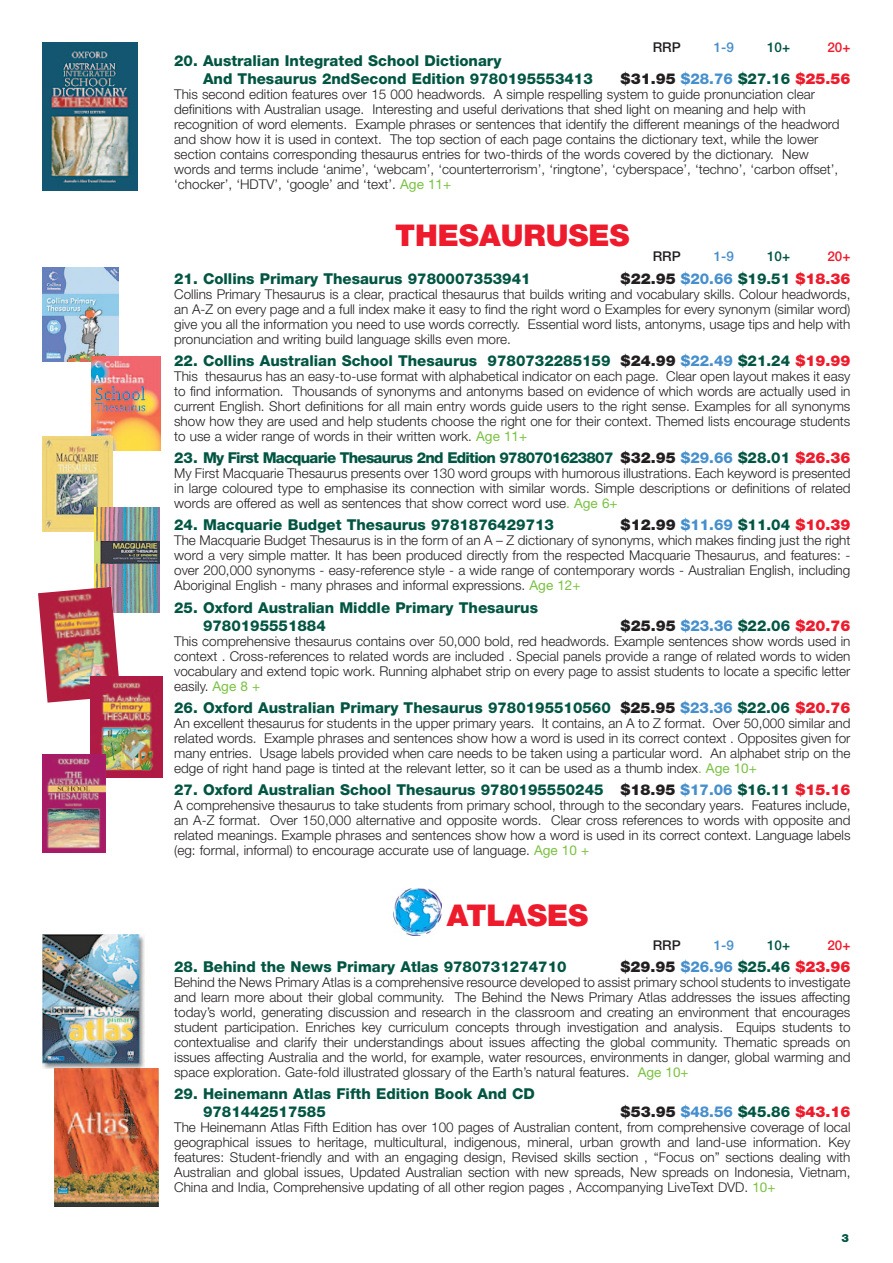
<style>
.page{position:relative;width:893px;height:1263px;background:#fff}
.page>*{position:absolute;margin:0;border:0;box-sizing:border-box;transform-origin:0 0}
.t1{font:900 30px "Helvetica Neue LT Std";color:#ee1b2c}
.t2{font:800 15px/18px "Helvetica Neue LT Std";color:#005542}
.t3{font:900 15px "Helvetica Neue LT Std";color:#231f20}
.t4{font:800 15px "Helvetica Neue LT Std";letter-spacing:-.05em;color:#005542}
.t5{font:300 13.5px/15px "Helvetica Neue LT Std";color:#231f20;text-align:justify}
.t6{font:500 13.5px "Helvetica Neue LT Std";color:#231f20}
.t7{font:500 13.5px "Helvetica Neue LT Std";color:#468fcc}
.t8{font:500 13.5px "Helvetica Neue LT Std";color:#005542}
.t9{font:500 13.5px "Helvetica Neue LT Std";color:#ee1b2c}
.t10{font:900 11.25px "Helvetica Neue LT Std";color:#005542}
.s1{font-weight:800;color:#468fcc}
.s2{font-weight:800;color:#005542}
.s3{color:#ee1b2c}
.s4{font-weight:400;color:#7bc142}
.s5{font-weight:900;color:#231f20}
.s6{color:#468fcc}
.s7{font-weight:900;color:#ee1b2c}
</style>
<div class="page">
<img style="left:394px;top:889px;width:47px;height:46px">
<img style="left:43px;top:43px;width:94px;height:148px">
<img style="left:43px;top:268px;width:76px;height:94px">
<img style="left:91px;top:356px;width:70px;height:94px">
<img style="left:43px;top:437px;width:69px;height:94px">
<img style="left:95px;top:508px;width:64px;height:104px">
<img style="left:38px;top:587px;width:82px;height:116px">
<img style="left:90px;top:676px;width:73px;height:101px">
<div style="left:43px;top:754px;width:62px;height:101px;background:linear-gradient(to right,#a81b66,#a81b66)"></div>
<img style="left:43px;top:754px;width:62px;height:98px">
<img style="left:43px;top:934px;width:102px;height:135px">
<img style="left:54px;top:1068px;width:105px;height:138px">
<p class="t6" style="left:653px;top:39px;width:30px">RRP</p>
<p class="t7" style="left:714px;top:39px;width:22px">1-9</p>
<p class="t8" style="left:767px;top:39px;width:25px">10+</p>
<p class="t9" style="left:827px;top:39px;width:25px">20+</p>
<p class="t2" style="left:203px;top:52px;width:391px;text-indent:-29px">20. Australian Integrated School Dictionary<br>And Thesaurus 2ndSecond Edition 9780195553413</p>
<p class="t3" style="left:621px;top:70px;width:231px">$31.95 <span class="s1">$28.76</span> <span class="s2">$27.16</span> <span class="s3">$25.56</span></p>
<p class="t5" style="left:174px;top:86px;width:667px;text-align:left">This second edition features over 15 000 headwords. A simple respelling system to guide pronunciation clear definitions with Australian usage. Interesting and useful derivations that shed light on meaning and help with recognition of word elements. Example phrases or sentences that identify the different meanings of the headword and show how it is used in context. The top section of each page contains the dictionary text, while the lower section contains corresponding thesaurus entries for two-thirds of the words covered by the dictionary. New words and terms include ‘anime’, ‘webcam’, ‘counterterrorism’, ‘ringtone’, ‘cyberspace’, ‘techno’, ‘carbon offset’, ‘chocker’, ‘HDTV’, ‘google’ and ‘text’. <span class="s4">Age 11+</span></p>
<h1 class="t1" style="left:395px;top:218px;width:65px">THESA</h1>
<h1 class="t1" style="left:501px;top:218px;width:89px">URUSES</h1>
<p class="t6" style="left:653px;top:248px;width:30px">RRP</p>
<p class="t7" style="left:714px;top:248px;width:22px">1-9</p>
<p class="t8" style="left:767px;top:248px;width:25px">10+</p>
<p class="t9" style="left:827px;top:248px;width:25px">20+</p>
<p class="t2" style="left:174px;top:269px;width:358px">21. Collins Primary Thesaurus 9780007353941</p>
<p class="t3" style="left:621px;top:269px;width:231px">$22.95 <span class="s1">$20.66</span> <span class="s2">$19.51</span> <span class="s3">$18.36</span></p>
<p class="t5" style="left:174px;top:286px;width:678px">Collins Primary Thesaurus is a clear, practical thesaurus that builds writing and vocabulary skills. Colour headwords, an A-Z on every page and a full index make it easy to find the right word o Examples for every synonym (similar word) give you all the information you need to use words correctly. Essential word lists, antonyms, usage tips and help with pronunciation and writing build language skills even more.</p>
<p class="t2" style="left:174px;top:351px;width:678px">22. Collins Australian School Thesaurus 9780732285159 <span class="s5">$24.99</span> <span class="s6">$22.49</span> $21.24 <span class="s7">$19.99</span></p>
<p class="t5" style="left:174px;top:368px;width:678px">This thesaurus has an easy-to-use format with alphabetical indicator on each page. Clear open layout makes it easy to find information. Thousands of synonyms and antonyms based on evidence of which words are actually used in current English. Short definitions for all main entry words guide users to the right sense. Examples for all synonyms show how they are used and help students choose the right one for their context. Themed lists encourage students to use a wider range of words in their written work. <span class="s4">Age 11+</span></p>
<p class="t4" style="left:174px;top:449px;width:678px">23. My First Macquarie Thesaurus 2nd Edition 9780701623807 <span class="s5">$32.95</span> <span class="s6">$29.66</span> $28.01 <span class="s7">$26.36</span></p>
<p class="t5" style="left:174px;top:465px;width:678px">My First Macquarie Thesaurus presents over 130 word groups with humorous illustrations. Each keyword is presented in large coloured type to emphasise its connection with similar words. Simple descriptions or definitions of related words are offered as well as sentences that show correct word use<span class="s4">. Age 6+</span></p>
<p class="t2" style="left:174px;top:516px;width:381px">24. Macquarie Budget Thesaurus 9781876429713</p>
<p class="t3" style="left:621px;top:516px;width:231px">$12.99 <span class="s1">$11.69</span> <span class="s2">$11.04</span> <span class="s3">$10.39</span></p>
<p class="t5" style="left:174px;top:533px;width:678px">The Macquarie Budget Thesaurus is in the form of an A – Z dictionary of synonyms, which makes finding just the right word a very simple matter. It has been produced directly from the respected Macquarie Thesaurus, and features: - over 200,000 synonyms - easy-reference style - a wide range of contemporary words - Australian English, including Aboriginal English - many phrases and informal expressions. <span class="s4">Age 12+</span></p>
<p class="t2" style="left:203px;top:598px;width:337px;text-indent:-29px">25. Oxford Australian Middle Primary Thesaurus<br>9780195551884</p>
<p class="t3" style="left:621px;top:616px;width:231px">$25.95 <span class="s1">$23.36</span> <span class="s2">$22.06</span> <span class="s3">$20.76</span></p>
<p class="t5" style="left:174px;top:633px;width:678px">This comprehensive thesaurus contains over 50,000 bold, red headwords. Example sentences show words used in context . Cross-references to related words are included . Special panels provide a range of related words to widen vocabulary and extend topic work. Running alphabet strip on every page to assist students to locate a specific letter easily. <span class="s4">Age 8 +</span></p>
<p class="t2" style="left:174px;top:698px;width:678px">26. Oxford Australian Primary Thesaurus 9780195510560 <span class="s5">$25.95</span> <span class="s6">$23.36</span> $22.06 <span class="s7">$20.76</span></p>
<p class="t5" style="left:174px;top:715px;width:678px">An excellent thesaurus for students in the upper primary years. It contains, an A to Z format. Over 50,000 similar and related words. Example phrases and sentences show how a word is used in its correct context . Opposites given for many entries. Usage labels provided when care needs to be taken using a particular word. An alphabet strip on the edge of right hand page is tinted at the relevant letter, so it can be used as a thumb index<span class="s4">. Age 10+</span></p>
<p class="t2" style="left:174px;top:781px;width:678px">27. Oxford Australian School Thesaurus 9780195550245 <span class="s5">$18.95</span> <span class="s6">$17.06</span> $16.11 <span class="s7">$15.16</span></p>
<p class="t5" style="left:174px;top:797px;width:678px">A comprehensive thesaurus to take students from primary school, through to the secondary years. Features include, an A-Z format. Over 150,000 alternative and opposite words. Clear cross references to words with opposite and related meanings. Example phrases and sentences show how a word is used in its correct context. Language labels (eg: formal, informal) to encourage accurate use of language. <span class="s4">Age 10 +</span></p>
<h1 class="t1" style="left:447px;top:897px;width:22px">ATLASES</h1>
<p class="t6" style="left:653px;top:937px;width:30px">RRP</p>
<p class="t7" style="left:714px;top:937px;width:22px">1-9</p>
<p class="t8" style="left:767px;top:937px;width:25px">10+</p>
<p class="t9" style="left:827px;top:937px;width:25px">20+</p>
<p class="t2" style="left:174px;top:957px;width:394px">28. Behind the News Primary Atlas 9780731274710</p>
<p class="t3" style="left:620px;top:958px;width:232px">$29.95 <span class="s1">$26.96</span> <span class="s2">$25.46</span> <span class="s3">$23.96</span></p>
<p class="t5" style="left:174px;top:974px;width:678px">Behind the News Primary Atlas is a comprehensive resource developed to assist primary school students to investigate and learn more about their global community. The Behind the News Primary Atlas addresses the issues affecting today’s world, generating discussion and research in the classroom and creating an environment that encourages student participation. Enriches key curriculum concepts through investigation and analysis. Equips students to contextualise and clarify their understandings about issues affecting the global community. Thematic spreads on issues affecting Australia and the world, for example, water resources, environments in danger, global warming and space exploration. Gate-fold illustrated glossary of the Earth’s natural features. <span class="s4">Age 10+</span></p>
<p class="t2" style="left:203px;top:1085px;width:334px;text-indent:-29px">29. Heinemann Atlas Fifth Edition Book And CD<br>9781442517585</p>
<p class="t3" style="left:621px;top:1103px;width:231px">$53.95 <span class="s1">$48.56</span> <span class="s2">$45.86</span> <span class="s3">$43.16</span></p>
<p class="t5" style="left:174px;top:1119px;width:678px">The Heinemann Atlas Fifth Edition has over 100 pages of Australian content, from comprehensive coverage of local geographical issues to heritage, multicultural, indigenous, mineral, urban growth and land-use information. Key features: Student-friendly and with an engaging design, Revised skills section , “Focus on” sections dealing with Australian and global issues, Updated Australian section with new spreads, New spreads on Indonesia, Vietnam, China and India, Comprehensive updating of all other region pages , Accompanying LiveText DVD. <span class="s4">10+</span></p>
<p class="t10" style="left:841px;top:1231px;width:9px">3</p>
</div>
